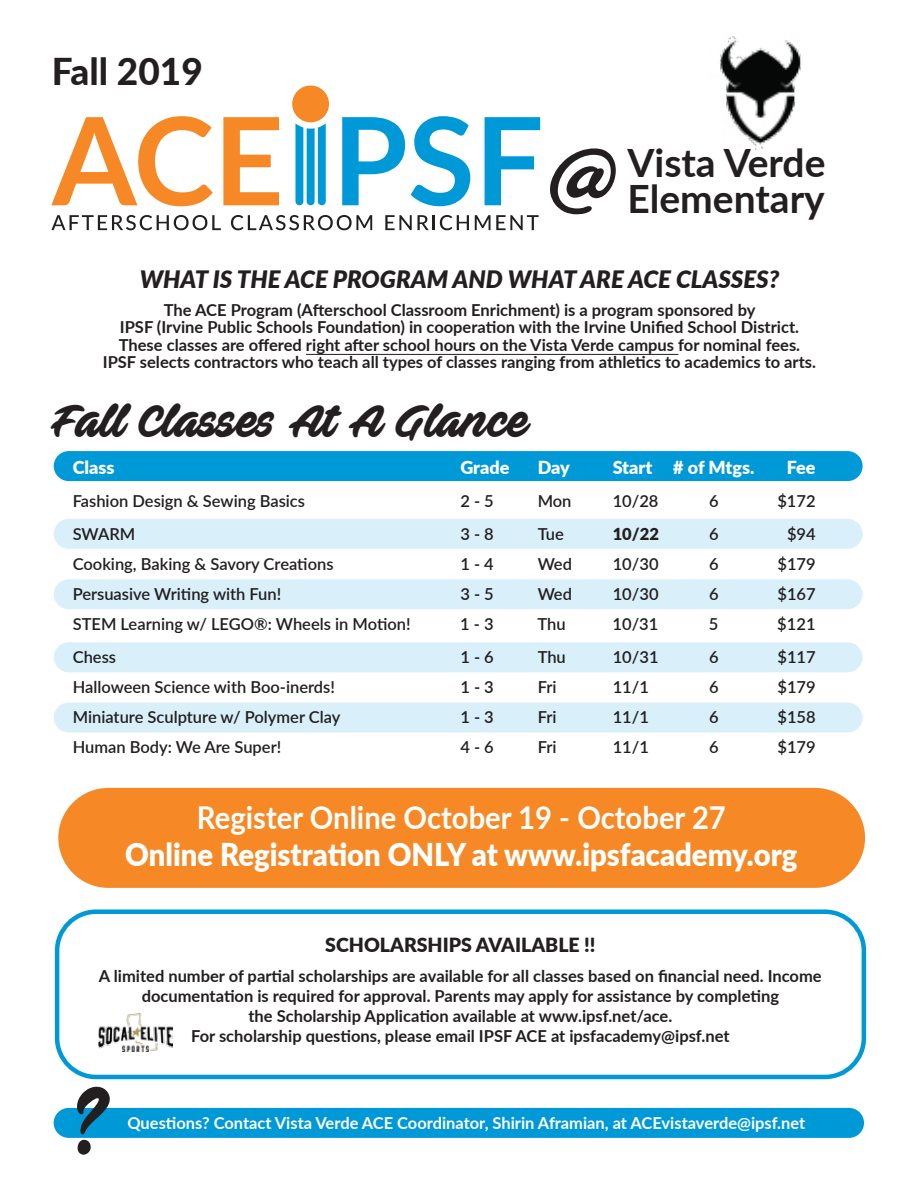
<style>
.page{position:relative;width:918px;height:1188px;background:#fff}
.page>*{position:absolute;margin:0;border:0;box-sizing:border-box;transform-origin:0 0}
.t1{font:88.5px "Barley Script PERSONALUSE";color:#231f20}
.t2{font:45px "Ave Fedan PERSONALUSEONLY";color:#231f20}
.t3{font:700 39px/36px "Lato";color:#231f20}
.t4{font:800 37.05px "Lato";color:#231f20}
.t5{font:900 31.5px "Lato";color:#fff;scale:.93 1}
.t6{font:700 31.5px "Lato";color:#fff;scale:.93 1}
.t7{font:italic 900 24px "Lato";color:#231f20}
.t8{font:900 19.5px "Lato";color:#231f20}
.t9{font:900 18px "Lato";color:#fff}
.t10{font:700 16.5px/17.2px "Lato";color:#231f20;text-align:center}
.t11{font:600 16.5px "Lato";color:#231f20}
.t12{font:700 16.5px "Lato";color:#fff}
.t13{font:900 16.5px "Lato";color:#231f20}
</style>
<div class="page">
<div style="left:54px;top:519px;width:809px;height:30px;background:#d9eff9;border-radius:15px"></div>
<div style="left:54px;top:642px;width:809px;height:30px;background:#d9eff9;border-radius:15px"></div>
<div style="left:54px;top:579px;width:809px;height:30px;background:#d9eff9;border-radius:15px"></div>
<div style="left:54px;top:703px;width:809px;height:30px;background:#d9eff9;border-radius:15px"></div>
<div style="left:54px;top:1108px;width:810px;height:30px;background:#0099d8;border-radius:15px"></div>
<div style="left:54px;top:451px;width:809px;height:30px;background:#0099d8;border-radius:15px"></div>
<svg style="left:51px;top:116px;width:162px;height:90px"></svg>
<svg style="left:223px;top:117px;width:56px;height:88px"></svg>
<svg style="left:342px;top:117px;width:63px;height:88px"></svg>
<svg style="left:411px;top:116px;width:59px;height:90px"></svg>
<svg style="left:485px;top:117px;width:55px;height:88px"></svg>
<div style="left:292px;top:86px;width:37px;height:36px;background:#f68926;border-radius:50%"></div>
<svg style="left:295px;top:123px;width:31px;height:82px"></svg>
<svg style="left:51px;top:215px;width:170px;height:15px"></svg>
<svg style="left:231px;top:215px;width:141px;height:15px"></svg>
<svg style="left:385px;top:215px;width:27px;height:15px"></svg>
<svg style="left:418px;top:215px;width:51px;height:15px"></svg>
<svg style="left:475px;top:215px;width:64px;height:15px"></svg>
<hr style="left:306px;top:354px;width:372px;height:1px;background:#231f20">
<img style="left:720px;top:36px;width:81px;height:114px">
<div style="left:58px;top:788px;width:807px;height:100px;background:#f68925;border-radius:50px"></div>
<div style="left:55px;top:909px;width:811px;height:170px;border:4px solid #0099d8;border-radius:39px"></div>
<img style="left:98px;top:1014px;width:75px;height:37px">
<svg style="left:59px;top:1107px;width:67px;height:31px"></svg>
<h3 class="t4" style="left:52px;top:44px;width:152px">Fall 2019</h3>
<h1 class="t1" style="left:550px;top:111px;width:73px">@</h1>
<h3 class="t3" style="left:627px;top:143px;width:200px">Vista Verde<br>Elementary</h3>
<h3 class="t7" style="left:140px;top:262px;width:641px">WHAT IS THE ACE PROGRAM AND WHAT ARE ACE CLASSES?</h3>
<p class="t10" style="left:103px;top:301px;width:715px">The ACE Program (Afterschool Classroom Enrichment) is a program sponsored by<br>IPSF (Irvine Public Schools Foundation) in cooperation with the Irvine Unified School District.<br>These classes are offered right after school hours on the Vista Verde campus for nominal fees.<br>IPSF selects contractors who teach all types of classes ranging from athletics to academics to arts.</p>
<h2 class="t2" style="left:51px;top:393px;width:480px">Fall Classes At A Glance</h2>
<p class="t9" style="left:73px;top:454px;width:43px">Class</p>
<p class="t9" style="left:460px;top:454px;width:51px">Grade</p>
<p class="t9" style="left:538px;top:454px;width:34px">Day</p>
<p class="t9" style="left:613px;top:454px;width:143px">Start # of Mtgs.</p>
<p class="t9" style="left:787px;top:454px;width:30px">Fee</p>
<p class="t11" style="left:73px;top:489px;width:234px">Fashion Design &amp; Sewing Basics</p>
<p class="t11" style="left:460px;top:489px;width:35px">2 - 5</p>
<p class="t11" style="left:538px;top:489px;width:35px">Mon</p>
<p class="t11" style="left:613px;top:489px;width:47px">10/28</p>
<p class="t11" style="left:709px;top:489px;width:11px">6</p>
<p class="t11" style="left:777px;top:489px;width:40px">$172</p>
<p class="t11" style="left:73px;top:522px;width:64px">SWARM</p>
<p class="t11" style="left:460px;top:522px;width:35px">3 - 8</p>
<p class="t11" style="left:538px;top:522px;width:28px">Tue</p>
<p class="t13" style="left:613px;top:522px;width:48px">10/22</p>
<p class="t11" style="left:709px;top:522px;width:11px">6</p>
<p class="t11" style="left:787px;top:522px;width:30px">$94</p>
<p class="t11" style="left:73px;top:552px;width:262px">Cooking, Baking &amp; Savory Creations</p>
<p class="t11" style="left:460px;top:552px;width:35px">1 - 4</p>
<p class="t11" style="left:538px;top:552px;width:36px">Wed</p>
<p class="t11" style="left:613px;top:552px;width:47px">10/30</p>
<p class="t11" style="left:709px;top:552px;width:11px">6</p>
<p class="t11" style="left:777px;top:552px;width:40px">$179</p>
<p class="t11" style="left:73px;top:582px;width:210px">Persuasive Writing with Fun!</p>
<p class="t11" style="left:460px;top:582px;width:35px">3 - 5</p>
<p class="t11" style="left:538px;top:582px;width:36px">Wed</p>
<p class="t11" style="left:613px;top:582px;width:47px">10/30</p>
<p class="t11" style="left:709px;top:582px;width:11px">6</p>
<p class="t11" style="left:777px;top:582px;width:40px">$167</p>
<p class="t11" style="left:73px;top:612px;width:339px">STEM Learning w/ LEGO®: Wheels in Motion!</p>
<p class="t11" style="left:460px;top:612px;width:35px">1 - 3</p>
<p class="t11" style="left:538px;top:612px;width:30px">Thu</p>
<p class="t11" style="left:613px;top:612px;width:47px">10/31</p>
<p class="t11" style="left:709px;top:612px;width:11px">5</p>
<p class="t11" style="left:777px;top:612px;width:40px">$121</p>
<p class="t11" style="left:73px;top:645px;width:45px">Chess</p>
<p class="t11" style="left:460px;top:645px;width:35px">1 - 6</p>
<p class="t11" style="left:538px;top:645px;width:30px">Thu</p>
<p class="t11" style="left:613px;top:645px;width:47px">10/31</p>
<p class="t11" style="left:709px;top:645px;width:11px">6</p>
<p class="t11" style="left:777px;top:645px;width:40px">$117</p>
<p class="t11" style="left:73px;top:675px;width:264px">Halloween Science with Boo-inerds!</p>
<p class="t11" style="left:460px;top:675px;width:35px">1 - 3</p>
<p class="t11" style="left:538px;top:675px;width:20px">Fri</p>
<p class="t11" style="left:613px;top:675px;width:38px">11/1</p>
<p class="t11" style="left:709px;top:675px;width:11px">6</p>
<p class="t11" style="left:777px;top:675px;width:40px">$179</p>
<p class="t11" style="left:73px;top:705px;width:269px">Miniature Sculpture w/ Polymer Clay</p>
<p class="t11" style="left:460px;top:705px;width:35px">1 - 3</p>
<p class="t11" style="left:538px;top:705px;width:20px">Fri</p>
<p class="t11" style="left:613px;top:705px;width:38px">11/1</p>
<p class="t11" style="left:709px;top:705px;width:11px">6</p>
<p class="t11" style="left:777px;top:705px;width:40px">$158</p>
<p class="t11" style="left:73px;top:735px;width:210px">Human Body: We Are Super!</p>
<p class="t11" style="left:460px;top:735px;width:35px">4 - 6</p>
<p class="t11" style="left:538px;top:735px;width:20px">Fri</p>
<p class="t11" style="left:613px;top:735px;width:38px">11/1</p>
<p class="t11" style="left:709px;top:735px;width:11px">6</p>
<p class="t11" style="left:777px;top:735px;width:40px">$179</p>
<h3 class="t6" style="left:197px;top:794px;width:570px">Register Online October 19 - October 27</h3>
<h3 class="t5" style="left:125px;top:831px;width:724px">Online Registration ONLY at www.ipsfacademy.org</h3>
<p class="t8" style="left:325px;top:930px;width:272px">SCHOLARSHIPS AVAILABLE !!</p>
<p class="t10" style="left:99px;top:966px;width:724px;line-height:19.8px">A limited number of partial scholarships are available for all classes based on financial need. Income documentation is required for approval. Parents may apply for assistance by completing<br>the Scholarship Application available at www.ipsf.net/ace.<br>For scholarship questions, please email IPSF ACE at ipsfacademy@ipsf.net</p>
<p class="t12" style="left:127px;top:1111px;width:679px">Questions? Contact Vista Verde ACE Coordinator, Shirin Aframian, at ACEvistaverde@ipsf.net</p>
</div>
